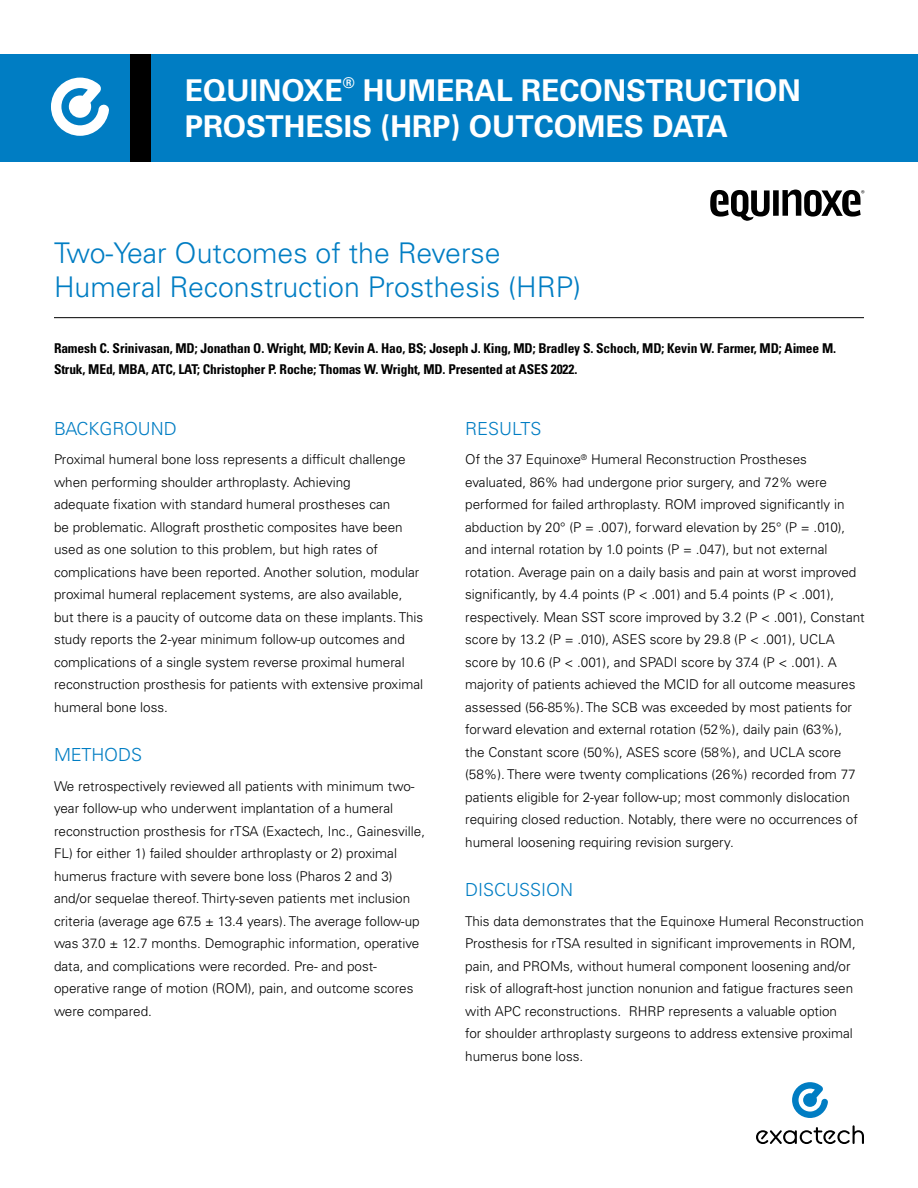
<style>
.page{position:relative;width:918px;height:1188px;background:#fff}
.page>*{position:absolute;margin:0;border:0;box-sizing:border-box;transform-origin:0 0}
.t1{font:700 30px/36px "Univers LT Std";color:#fff}
.t2{font:300 28.5px/34.5px "Univers LT Std";color:#007dc3}
.t3{font:300 18px "Univers LT Std";color:#007dc3}
.t4{font:300 13.5px/22.5px "Univers LT Std";color:#000}
.t5{font:700 condensed 13.5px/21px "Univers LT Std";letter-spacing:-.01em;color:#000}
.t6{font:7.05px "Myriad";color:#000}
</style>
<div class="page">
<hr style="left:54px;top:317px;width:810px;height:1px;background:#000">
<div style="left:0;top:54px;width:918px;height:108px;background:#007dc3"></div>
<div style="left:131px;top:54px;width:20px;height:108px;background:#000"></div>
<svg style="left:51px;top:78px;width:58px;height:58px"></svg>
<div style="left:773px;top:190px;width:6px;height:26px;background:#000"></div>
<svg style="left:782px;top:190px;width:79px;height:27px"></svg>
<svg style="left:710px;top:190px;width:60px;height:31px"></svg>
<svg style="left:756px;top:1125px;width:108px;height:19px"></svg>
<svg style="left:792px;top:1082px;width:36px;height:36px"></svg>
<h1 class="t1" style="left:185px;top:73px;width:617px">EQUINOXE<sup>®</sup> HUMERAL RECONSTRUCTION<br>PROSTHESIS (HRP) OUTCOMES DATA</h1>
<h2 class="t2" style="left:54px;top:235px;width:529px">Two-Year Outcomes of the Reverse<br>Humeral Reconstruction Prosthesis (HRP)</h2>
<p class="t5" style="left:54px;top:337px;width:784px">Ramesh C. Srinivasan, MD; Jonathan O. Wright, MD; Kevin A. Hao, BS; Joseph J. King, MD; Bradley S. Schoch, MD; Kevin W. Farmer, MD; Aimee M.<br>Struk, MEd, MBA, ATC, LAT; Christopher P. Roche; Thomas W. Wright, MD. Presented at ASES 2022.</p>
<p class="t6" style="left:861px;top:189px;width:5px">®</p>
<h3 class="t3" style="left:54px;top:418px;width:124px">BACKGROUND</h3>
<p class="t4" style="left:54px;top:448px;width:371px">Proximal humeral bone loss represents a difficult challenge when performing shoulder arthroplasty. Achieving<br>adequate fixation with standard humeral prostheses can<br>be problematic. Allograft prosthetic composites have been used as one solution to this problem, but high rates of complications have been reported. Another solution, modular proximal humeral replacement systems, are also available, but there is a paucity of outcome data on these implants. This study reports the 2-year minimum follow-up outcomes and complications of a single system reverse proximal humeral reconstruction prosthesis for patients with extensive proximal humeral bone loss.</p>
<h3 class="t3" style="left:54px;top:744px;width:90px">METHODS</h3>
<p class="t4" style="left:54px;top:774px;width:373px">We retrospectively reviewed all patients with minimum two&shy;year follow-up who underwent implantation of a humeral reconstruction prosthesis for rTSA (Exactech, Inc., Gainesville, FL) for either 1) failed shoulder arthroplasty or 2) proximal humerus fracture with severe bone loss (Pharos 2 and 3) and/or sequelae thereof. Thirty-seven patients met inclusion criteria (average age 67.5 ± 13.4 years). The average follow-up was 37.0 ± 12.7 months. Demographic information, operative data, and complications were recorded. Pre- and post&shy;operative range of motion (ROM), pain, and outcome scores were compared.</p>
<h3 class="t3" style="left:465px;top:418px;width:78px">RESULTS</h3>
<p class="t4" style="left:465px;top:448px;width:401px">Of the 37 Equinoxe<sup>®</sup> Humeral Reconstruction Prostheses evaluated, 86% had undergone prior surgery, and 72% were performed for failed arthroplasty. ROM improved significantly in abduction by 20° (P = .007), forward elevation by 25° (P = .010), and internal rotation by 1.0 points (P = .047), but not external rotation. Average pain on a daily basis and pain at worst improved significantly, by 4.4 points (P &lt; .001) and 5.4 points (P &lt; .001), respectively. Mean SST score improved by 3.2 (P &lt; .001), Constant score by 13.2 (P = .010), ASES score by 29.8 (P &lt; .001), UCLA score by 10.6 (P &lt; .001), and SPADI score by 37.4 (P &lt; .001). A majority of patients achieved the MCID for all outcome measures assessed (56-85%). The SCB was exceeded by most patients for forward elevation and external rotation (52%), daily pain (63%), the Constant score (50%), ASES score (58%), and UCLA score (58%). There were twenty complications (26%) recorded from 77 patients eligible for 2-year follow-up; most commonly dislocation requiring closed reduction. Notably, there were no occurrences of humeral loosening requiring revision surgery.</p>
<h3 class="t3" style="left:465px;top:879px;width:109px">DISCUSSION</h3>
<p class="t4" style="left:465px;top:909px;width:400px">This data demonstrates that the Equinoxe Humeral Reconstruction Prosthesis for rTSA resulted in significant improvements in ROM, pain, and PROMs, without humeral component loosening and/or risk of allograft-host junction nonunion and fatigue fractures seen with APC reconstructions. RHRP represents a valuable option<br>for shoulder arthroplasty surgeons to address extensive proximal humerus bone loss.</p>
</div>
